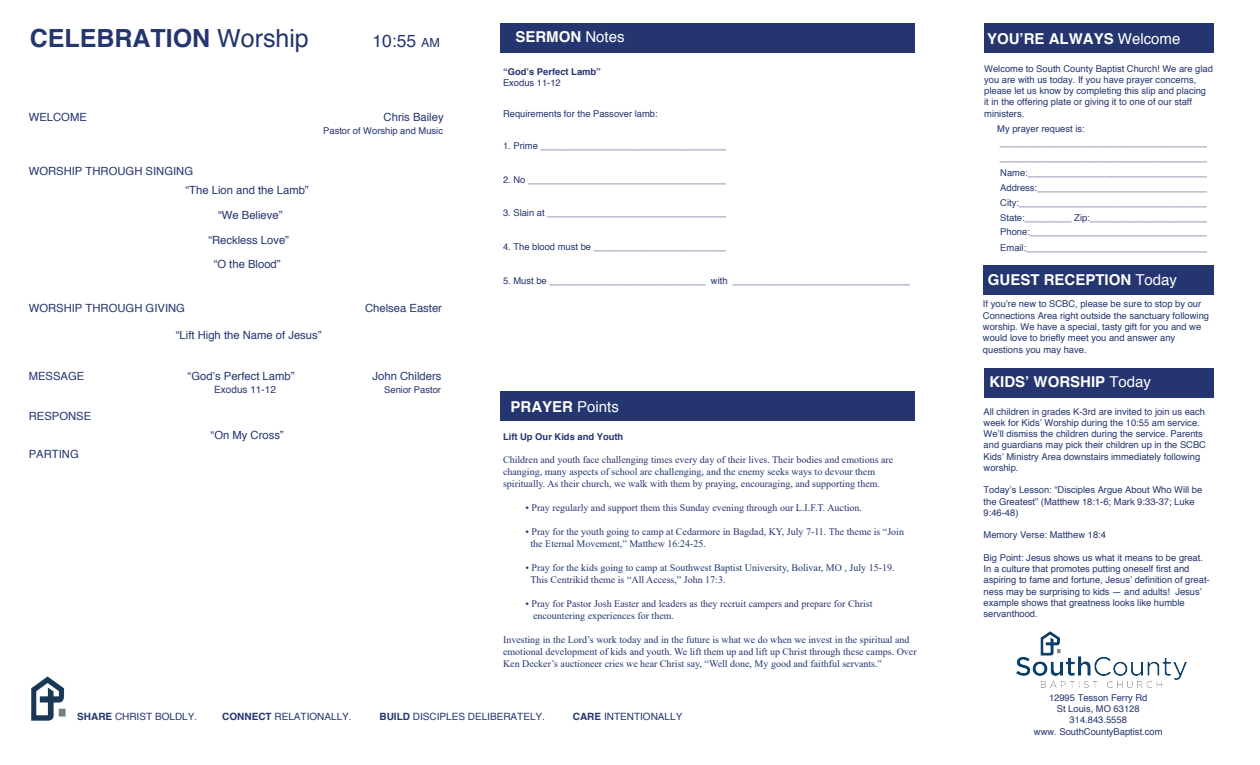
<style>
.page{position:relative;width:1260px;height:765px;background:#fff}
.page>*{position:absolute;margin:0;border:0;box-sizing:border-box;transform-origin:0 0}
.t1{font:700 25px "Helvetica";color:#243570}
.t2{font:17.5px "Helvetica";color:#243570}
.t3{font:700 15px "Helvetica";color:#fff}
.t4{font:11.25px "Helvetica";color:#243570}
.t5{font:10px/12px "Times New Roman";color:#243570}
.t6{font:10px "Helvetica";color:#243570}
.t7{font:9.38px/11.2px "Helvetica";color:#243570}
.t8{font:700 9.38px "Helvetica";color:#243570}
.s1{font-weight:400}
.s2{font-size:12.5px}
.s3{font-size:10px}
.s4{font-weight:700}
</style>
<div class="page">
<div style="left:501px;top:391px;width:414px;height:30px;background:#243570"></div>
<div style="left:983px;top:265px;width:231px;height:30px;background:#243570"></div>
<div style="left:984px;top:23px;width:230px;height:30px;background:#243570"></div>
<div style="left:984px;top:368px;width:230px;height:30px;background:#243570"></div>
<img style="left:1016px;top:631px;width:170px;height:56px">
<div style="left:500px;top:23px;width:415px;height:30px;background:#243570"></div>
<img style="left:31px;top:676px;width:35px;height:45px">
<p class="t1" style="left:30px;top:22px;width:281px">CELEBRATION <span class="s1">Worship</span></p>
<p class="t2" style="left:372px;top:30px;width:69px">10:55 <span class="s2">AM</span></p>
<p class="t4" style="left:29px;top:110px;width:60px">WELCOME</p>
<p class="t4" style="left:384px;top:110px;width:62px">Chris Bailey</p>
<p class="t7" style="left:323px;top:125px;width:121px">Pastor of Worship and Music</p>
<p class="t4" style="left:29px;top:164px;width:166px">WORSHIP THROUGH SINGING</p>
<p class="t4" style="left:186px;top:183px;width:125px">“The Lion and the Lamb”</p>
<p class="t4" style="left:218px;top:208px;width:66px">“We Believe”</p>
<p class="t4" style="left:208px;top:233px;width:82px">“Reckless Love”</p>
<p class="t4" style="left:214px;top:257px;width:68px">“O the Blood”</p>
<p class="t4" style="left:29px;top:301px;width:158px">WORSHIP THROUGH GIVING</p>
<p class="t4" style="left:365px;top:301px;width:78px">Chelsea Easter</p>
<p class="t4" style="left:176px;top:328px;width:147px">“Lift High the Name of Jesus”</p>
<p class="t4" style="left:29px;top:369px;width:57px">MESSAGE</p>
<p class="t4" style="left:188px;top:369px;width:108px">“God’s Perfect Lamb”</p>
<p class="t4" style="left:373px;top:369px;width:70px">John Childers</p>
<p class="t6" style="left:214px;top:383px;width:63px">Exodus 11-12</p>
<p class="t7" style="left:384px;top:384px;width:58px">Senior Pastor</p>
<p class="t4" style="left:29px;top:409px;width:64px">RESPONSE</p>
<p class="t4" style="left:211px;top:428px;width:75px">“On My Cross”</p>
<p class="t4" style="left:29px;top:447px;width:52px">PARTING</p>
<p class="t3" style="left:515px;top:27px;width:111px">SERMON <span class="s1">Notes</span></p>
<p class="t3" style="left:987px;top:29px;width:195px">YOU’RE ALWAYS <span class="s1">Welcome</span></p>
<p class="t8" style="left:503px;top:65px;width:99px">“God’s Perfect Lamb”</p>
<p class="t7" style="left:503px;top:77px;width:59px">Exodus 11-12</p>
<p class="t7" style="left:503px;top:108px;width:156px">Requirements for the Passover lamb:</p>
<p class="t7" style="left:503px;top:140px;width:227px">1. Prime ____________________________________</p>
<p class="t7" style="left:503px;top:173px;width:230px">2. No _______________________________________</p>
<p class="t7" style="left:503px;top:207px;width:228px">3. Slain at ___________________________________</p>
<p class="t7" style="left:503px;top:241px;width:228px">4. The blood must be __________________________</p>
<p class="t7" style="left:503px;top:275px;width:409px">5. Must be ______________________________ with __________________________________</p>
<p class="t3" style="left:511px;top:397px;width:110px">PRAYER <span class="s1">Points</span></p>
<p class="t8" style="left:503px;top:431px;width:122px">Lift Up Our Kids and Youth</p>
<p class="t5" style="left:503px;top:454px;width:392px">Children and youth face challenging times every day of their lives. Their bodies and emotions are</p>
<p class="t5" style="left:503px;top:466px;width:374px">changing, many aspects of school are challenging, and the enemy seeks ways to devour them</p>
<p class="t5" style="left:503px;top:478px;width:379px">spiritually. As their church, we walk with them by praying, encouraging, and supporting them.</p>
<p class="t5" style="left:526px;top:502px;width:338px">• Pray regularly and support them this Sunday evening through our L.I.F.T. Auction.</p>
<p class="t5" style="left:531px;top:526px;width:375px;text-indent:-5px">• Pray for the youth going to camp at Cedarmore in Bagdad, KY, July 7-11. The theme is “Join the Eternal Movement,” Matthew 16:24-25.</p>
<p class="t5" style="left:530px;top:562px;width:366px;text-indent:-5px">• Pray for the kids going to camp at Southwest Baptist University, Bolivar, MO , July 15-19.<br>This Centrikid theme is “All Access,” John 17:3.</p>
<p class="t5" style="left:526px;top:598px;width:349px">• Pray for Pastor Josh Easter and leaders as they recruit campers and prepare for Christ</p>
<p class="t5" style="left:533px;top:610px;width:143px">encountering experiences for them.</p>
<p class="t5" style="left:503px;top:634px;width:415px">Investing in the Lord’s work today and in the future is what we do when we invest in the spiritual and emotional development of kids and youth. We lift them up and lift up Christ through these camps. Over<br>Ken Decker’s auctioneer cries we hear Christ say, “Well done, My good and faithful servants.”</p>
<p class="t7" style="left:984px;top:63px;width:230px">Welcome to South County Baptist Church! We are glad you are with us today. If you have prayer concerns, please let us know by completing this slip and placing it in the offering plate or giving it to one of our staff ministers.</p>
<p class="t7" style="left:997px;top:122px;width:89px">My prayer request is:</p>
<p class="t7" style="left:1000px;top:137px;width:215px">_________________________________________</p>
<p class="t7" style="left:1000px;top:152px;width:215px">_________________________________________</p>
<p class="t7" style="left:1000px;top:167px;width:212px">Name:___________________________________</p>
<p class="t7" style="left:1000px;top:182px;width:211px">Address:_________________________________</p>
<p class="t7" style="left:1000px;top:197px;width:208px">City:____________________________________</p>
<p class="t7" style="left:1000px;top:211px;width:211px">State:_________ Zip:_______________________</p>
<p class="t7" style="left:1000px;top:226px;width:214px">Phone:___________________________________</p>
<p class="t7" style="left:1000px;top:242px;width:210px">Email:__________________________________<span class="s3">_</span></p>
<p class="t3" style="left:988px;top:270px;width:191px">GUEST RECEPTION <span class="s1">Today</span></p>
<p class="t7" style="left:983px;top:298px;width:228px">If you’re new to SCBC, please be sure to stop by our Connections Area right outside the sanctuary following worship. We have a special, tasty gift for you and we would love to briefly meet you and answer any</p>
<p class="t7" style="left:983px;top:344px;width:105px">questions you may have.</p>
<p class="t3" style="left:989px;top:372px;width:163px">KIDS’ WORSHIP <span class="s1">Today</span></p>
<p class="t7" style="left:984px;top:405px;width:224px">All children in grades K-3rd are invited to join us each week for Kids’ Worship during the 10:55 am service.<br>We’ll dismiss the children during the service. Parents and guardians may pick their children up in the SCBC Kids’ Ministry Area downstairs immediately following worship.</p>
<p class="t7" style="left:984px;top:484px;width:220px">Today’s Lesson: “Disciples Argue About Who Will be the Greatest” (Matthew 18:1-6; Mark 9:33-37; Luke<br>9:46-48)</p>
<p class="t7" style="left:984px;top:529px;width:124px">Memory Verse: Matthew 18:4</p>
<p class="t7" style="left:984px;top:552px;width:228px">Big Point: Jesus shows us what it means to be great.<br>In a culture that promotes putting oneself first and aspiring to fame and fortune, Jesus’ definition of great&shy;ness may be surprising to kids — and adults! Jesus’ example shows that greatness looks like humble servanthood.</p>
<p class="t6" style="left:77px;top:710px;width:122px"><span class="s4">SHARE</span> CHRIST BOLDLY.</p>
<p class="t6" style="left:222px;top:710px;width:131px"><span class="s4">CONNECT</span> RELATIONALLY.</p>
<p class="t6" style="left:380px;top:710px;width:167px"><span class="s4">BUILD</span> DISCIPLES DELIBERATELY.</p>
<p class="t6" style="left:573px;top:710px;width:111px"><span class="s4">CARE</span> INTENTIONALLY</p>
<p class="t7" style="left:1049px;top:692px;width:100px">12995 Tesson Ferry Rd</p>
<p class="t7" style="left:1057px;top:703px;width:84px">St Louis, MO 63128</p>
<p class="t7" style="left:1070px;top:714px;width:59px">314.843.5558</p>
<p class="t7" style="left:1034px;top:726px;width:130px">www. SouthCountyBaptist.com</p>
</div>
